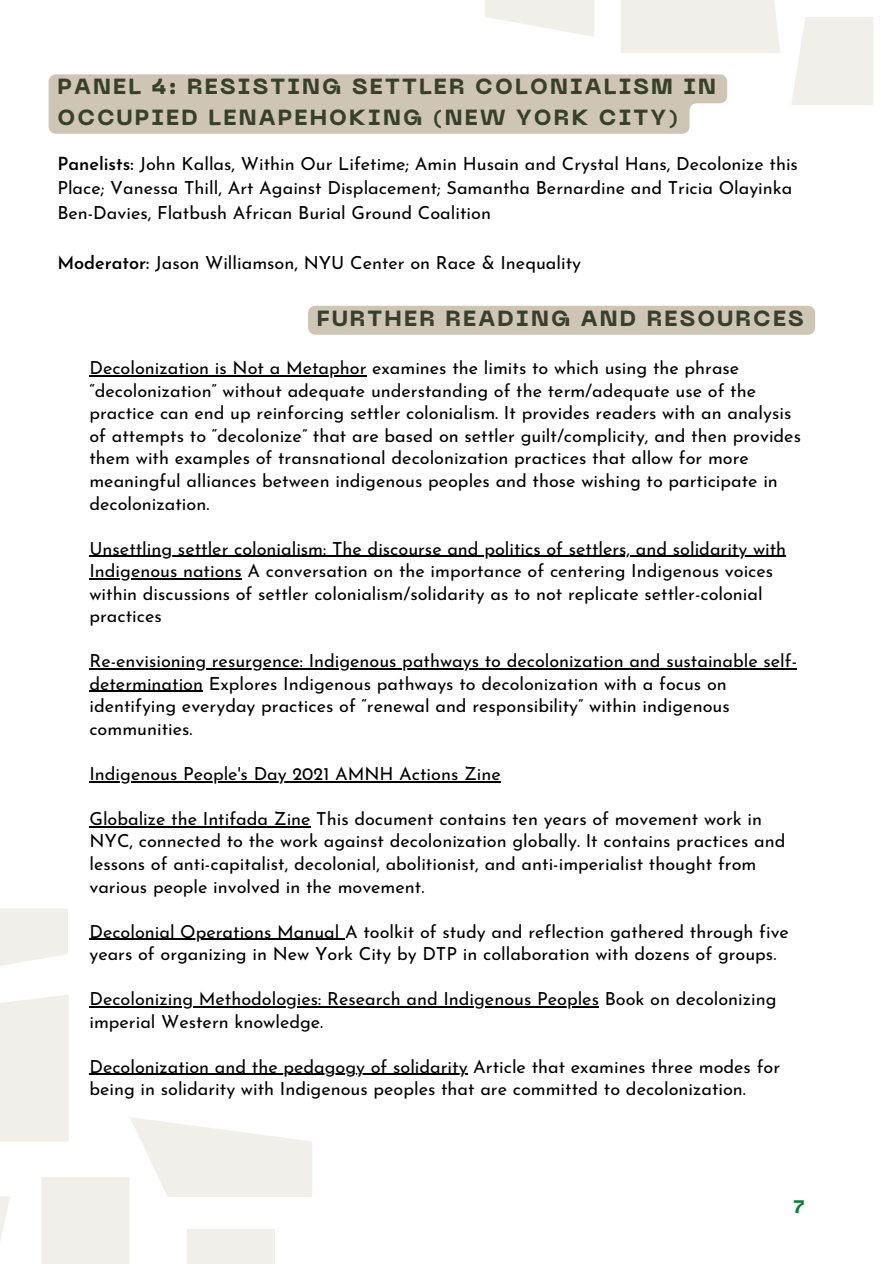
<style>
.page{position:relative;width:894px;height:1264px;background:#fff}
.page>*{position:absolute;margin:0;border:0;box-sizing:border-box;transform-origin:0 0}
.t1{font:800 21.75px/30.5px "PP Neue Machina";letter-spacing:.1em;color:#36402b}
.t2{font:18px/22.5px "Josefin Sans";color:#000}
.t3{font:800 18px "PP Neue Machina";color:#008037}
.s1{font-weight:600}
</style>
<div class="page">
<svg style="left:0;top:782px;width:312px;height:481px"></svg>
<div style="left:49px;top:74px;width:422px;height:60px;background:#cec5b4"></div>
<div style="left:308px;top:306px;width:507px;height:29px;background:#cec5b4"></div>
<hr style="left:89px;top:375px;width:277px;height:1px;background:#000">
<hr style="left:89px;top:555px;width:697px;height:2px;background:#000">
<hr style="left:89px;top:578px;width:153px;height:1px;background:#000">
<hr style="left:89px;top:668px;width:708px;height:1px;background:#000">
<hr style="left:89px;top:691px;width:114px;height:1px;background:#000">
<hr style="left:89px;top:781px;width:411px;height:1px;background:#000">
<hr style="left:89px;top:826px;width:221px;height:1px;background:#000">
<hr style="left:89px;top:938px;width:256px;height:1px;background:#000">
<hr style="left:89px;top:1006px;width:510px;height:1px;background:#000">
<hr style="left:89px;top:1073px;width:378px;height:2px;background:#000">
<svg style="left:471px;top:0;width:403px;height:134px"></svg>
<p class="t1" style="left:57px;top:74px;width:660px">PANEL 4: RESISTING SETTLER COLONIALISM IN<br>OCCUPIED LENAPEHOKING (NEW YORK CITY)</p>
<p class="t2" style="left:57px;top:153px;width:742px;line-height:24.8px"><span class="s1">Panelists:</span> John Kallas, Within Our Lifetime; Amin Husain and Crystal Hans, Decolonize this<br>Place; Vanessa Thill, Art Against Displacement; Samantha Bernardine and Tricia Olayinka<br>Ben-Davies, Flatbush African Burial Ground Coalition</p>
<p class="t2" style="left:57px;top:253px;width:525px"><span class="s1">Moderator:</span> Jason Williamson, NYU Center on Race &amp; Inequality</p>
<p class="t1" style="left:316px;top:305px;width:488px">FURTHER READING AND RESOURCES</p>
<p class="t2" style="left:89px;top:358px;width:712px">Decolonization is Not a Metaphor examines the limits to which using the phrase “decolonization” without adequate understanding of the term/adequate use of the practice can end up reinforcing settler colonialism. It provides readers with an analysis of attempts to “decolonize” that are based on settler guilt/complicity, and then provides them with examples of transnational decolonization practices that allow for more meaningful alliances between indigenous peoples and those wishing to participate in decolonization.</p>
<p class="t2" style="left:89px;top:539px;width:698px">Unsettling settler colonialism: The discourse and politics of settlers, and solidarity with Indigenous nations A conversation on the importance of centering Indigenous voices within discussions of settler colonialism/solidarity as to not replicate settler-colonial practices</p>
<p class="t2" style="left:89px;top:651px;width:709px">Re-envisioning resurgence: Indigenous pathways to decolonization and sustainable self&shy;determination Explores Indigenous pathways to decolonization with a focus on identifying everyday practices of “renewal and responsibility” within indigenous communities.</p>
<p class="t2" style="left:89px;top:764px;width:413px">Indigenous People's Day 2021 AMNH Actions Zine</p>
<p class="t2" style="left:89px;top:809px;width:697px">Globalize the Intifada Zine This document contains ten years of movement work in NYC, connected to the work against decolonization globally. It contains practices and lessons of anti-capitalist, decolonial, abolitionist, and anti-imperialist thought from various people involved in the movement.</p>
<p class="t2" style="left:89px;top:921px;width:700px">Decolonial Operations Manual A toolkit of study and reflection gathered through five years of organizing in New York City by DTP in collaboration with dozens of groups.</p>
<p class="t2" style="left:89px;top:989px;width:688px">Decolonizing Methodologies: Research and Indigenous Peoples Book on decolonizing imperial Western knowledge.</p>
<p class="t2" style="left:89px;top:1057px;width:692px">Decolonization and the pedagogy of solidarity Article that examines three modes for being in solidarity with Indigenous peoples that are committed to decolonization.</p>
<p class="t3" style="left:793px;top:1200px;width:12px">7</p>
</div>
